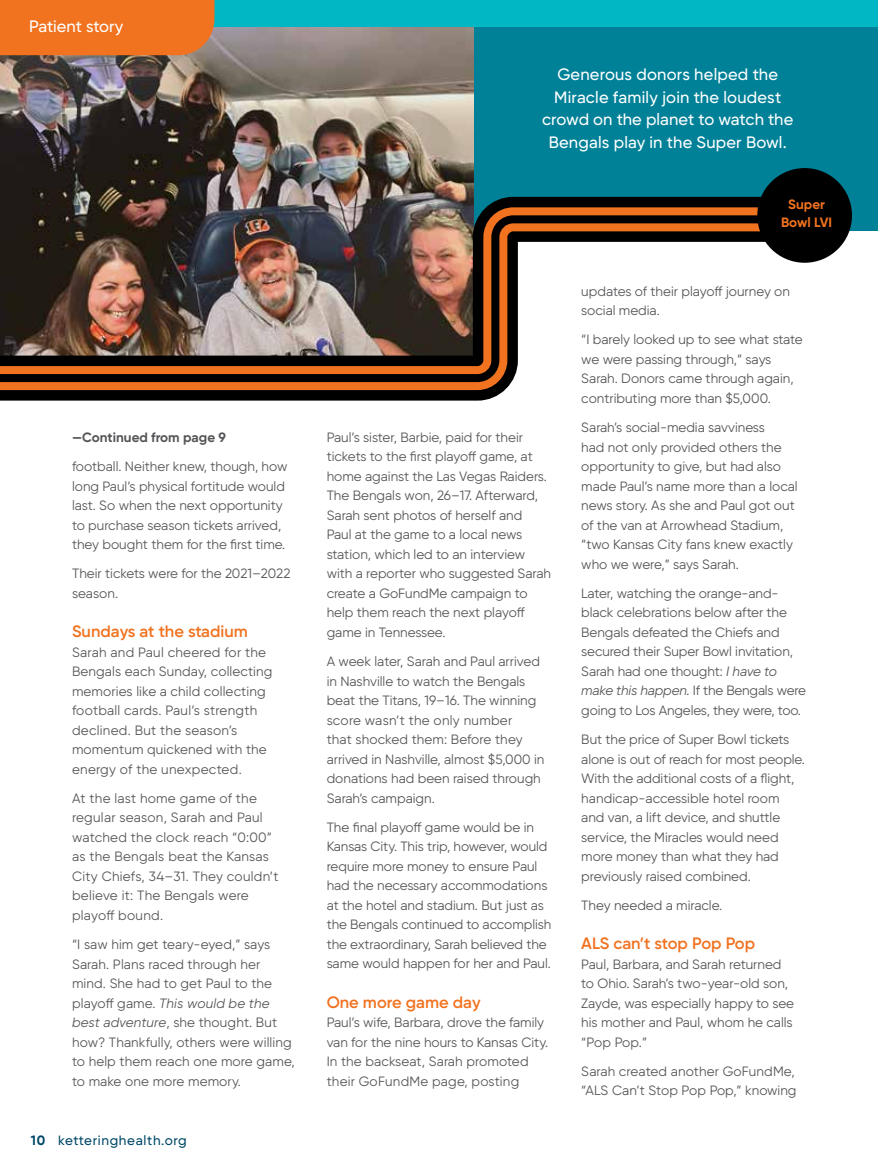
<style>
.page{position:relative;width:878px;height:1175px;background:#fff}
.page>*{position:absolute;margin:0;border:0;box-sizing:border-box;transform-origin:0 0}
.t1{font:500 16.5px/22.5px "Kettering Sans";letter-spacing:.01em;color:#fff;text-align:center}
.t2{font:600 16.5px "Kettering Sans";color:#f1721f}
.t3{font:13.5px/19.5px "Kettering Sans";color:#555659}
.t4{font:13.5px/19.5px "Kettering Sans";letter-spacing:.02em;color:#555659}
.t5{font:500 13.5px "Kettering Sans";letter-spacing:.05em;color:#004867}
.t6{font:700 13.5px "Kettering Sans";color:#555659}
.t7{font:700 13.5px/18px "Kettering Sans";color:#f1721f;text-align:center}
.s1{font-style:italic}
.s2{font-weight:700}
</style>
<div class="page">
<div style="left:467px;top:0;width:411px;height:230px;background:#008198"></div>
<img style="left:0;top:27px;width:473px;height:147px">
<img style="left:0;top:174px;width:850px;height:227px">
<img style="left:0;top:203px;width:759px;height:16px">
<img style="left:0;top:219px;width:822px;height:175px">
<div style="left:161px;top:0;width:717px;height:27px;background:#00b7c3"></div>
<div style="left:0;top:0;width:214px;height:55px;background:#f1721f"></div>
<div style="left:757px;top:168px;width:95px;height:95px;background:#000;border-radius:50%"></div>
<p class="t1" style="left:29px;top:15px;width:95px">Patient story</p>
<p class="t6" style="left:72px;top:429px;width:155px">—Continued from page 9</p>
<p class="t3" style="left:72px;top:456px;width:217px">football. Neither knew, though, how long Paul’s physical fortitude would last. So when the next opportunity to purchase season tickets arrived, they bought them for the first time.</p>
<p class="t3" style="left:72px;top:564px;width:220px">Their tickets were for the 2021–2022 season.</p>
<p class="t2" style="left:72px;top:621px;width:177px">Sundays at the stadium</p>
<p class="t3" style="left:72px;top:642px;width:202px">Sarah and Paul cheered for the<br>Bengals each Sunday, collecting memories like a child collecting football cards. Paul’s strength declined. But the season’s momentum quickened with the energy of the unexpected.</p>
<p class="t4" style="left:72px;top:788px;width:208px">At the last home game of the regular season, Sarah and Paul watched the clock reach “0:00” as the Bengals beat the Kansas<br>City Chiefs, 34–31. They couldn’t believe it: The Bengals were playoff bound.</p>
<p class="t3" style="left:72px;top:934px;width:224px">“I saw him get teary-eyed,” says<br>Sarah. Plans raced through her mind. She had to get Paul to the playoff game. <span class="s1">This would be the best adventure</span>, she thought. But how? Thankfully, others were willing to help them reach one more game, to make one more memory.</p>
<p class="t5" style="left:31px;top:1131px;width:157px"><span class="s2">10</span> ketteringhealth.org</p>
<p class="t1" style="left:542px;top:63px;width:252px">Generous donors helped the<br>Miracle family join the loudest crowd on the planet to watch the<br>Bengals play in the Super Bowl.</p>
<p class="t3" style="left:327px;top:427px;width:226px">Paul’s sister, Barbie, paid for their tickets to the first playoff game, at home against the Las Vegas Raiders.<br>The Bengals won, 26–17. Afterward,<br>Sarah sent photos of herself and<br>Paul at the game to a local news station, which led to an interview with a reporter who suggested Sarah create a GoFundMe campaign to help them reach the next playoff game in Tennessee.</p>
<p class="t3" style="left:327px;top:651px;width:219px">A week later, Sarah and Paul arrived in Nashville to watch the Bengals beat the Titans, 19–16. The winning score wasn’t the only number<br>that shocked them: Before they arrived in Nashville, almost $5,000 in donations had been raised through<br>Sarah’s campaign.</p>
<p class="t3" style="left:327px;top:817px;width:226px">The final playoff game would be in Kansas City. This trip, however, would require more money to ensure Paul had the necessary accommodations at the hotel and stadium. But just as the Bengals continued to accomplish the extraordinary, Sarah believed the same would happen for her and Paul.</p>
<p class="t2" style="left:327px;top:991px;width:155px">One more game day</p>
<p class="t3" style="left:327px;top:1012px;width:223px">Paul’s wife, Barbara, drove the family van for the nine hours to Kansas City.<br>In the backseat, Sarah promoted their GoFundMe page, posting</p>
<p class="t7" style="left:781px;top:195px;width:53px">Super<br>Bowl LVI</p>
<p class="t3" style="left:581px;top:281px;width:210px">updates of their playoff journey on social media.</p>
<p class="t3" style="left:581px;top:330px;width:223px">“I barely looked up to see what state we were passing through,” says Sarah. Donors came through again, contributing more than $5,000.</p>
<p class="t3" style="left:581px;top:417px;width:218px">Sarah’s social-media savviness<br>had not only provided others the opportunity to give, but had also made Paul’s name more than a local news story. As she and Paul got out of the van at Arrowhead Stadium, “two Kansas City fans knew exactly who we were,” says Sarah.</p>
<p class="t3" style="left:581px;top:583px;width:226px">Later, watching the orange-and&shy;black celebrations below after the Bengals defeated the Chiefs and secured their Super Bowl invitation, Sarah had one thought: <span class="s1">I have to make this happen.</span> If the Bengals were going to Los Angeles, they were, too.</p>
<p class="t3" style="left:581px;top:729px;width:225px">But the price of Super Bowl tickets alone is out of reach for most people.<br>With the additional costs of a flight, handicap-accessible hotel room and van, a lift device, and shuttle service, the Miracles would need more money than what they had previously raised combined.</p>
<p class="t3" style="left:581px;top:895px;width:142px">They needed a miracle.</p>
<p class="t2" style="left:581px;top:933px;width:175px">ALS can’t stop Pop Pop</p>
<p class="t3" style="left:581px;top:954px;width:214px">Paul, Barbara, and Sarah returned to Ohio. Sarah’s two-year-old son,<br>Zayde, was especially happy to see his mother and Paul, whom he calls “Pop Pop.”</p>
<p class="t3" style="left:581px;top:1061px;width:217px">Sarah created another GoFundMe, “ALS Can’t Stop Pop Pop,” knowing</p>
</div>
